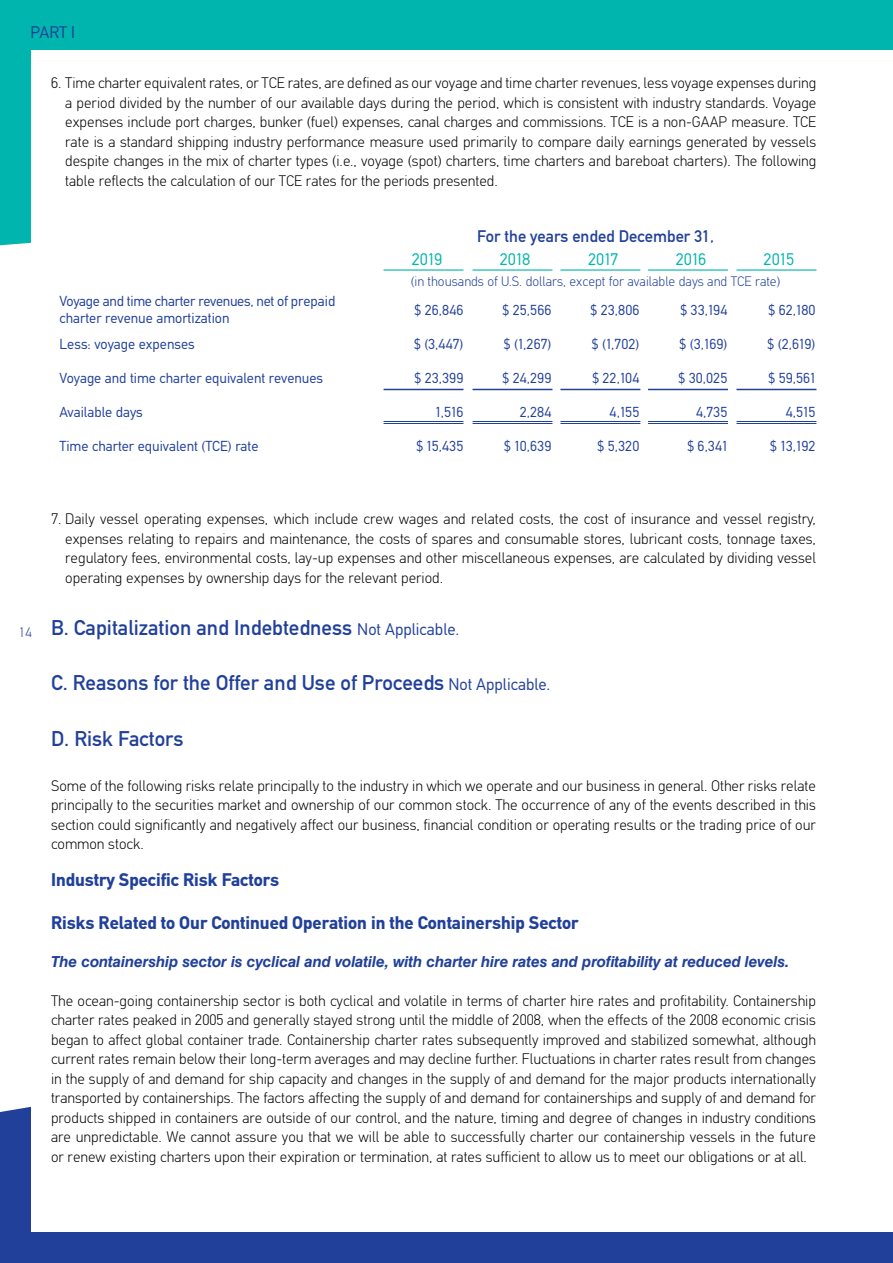
<style>
.page{position:relative;width:893px;height:1263px;background:#fff}
.page>*{position:absolute;margin:0;border:0;box-sizing:border-box;transform-origin:0 0}
.t1{font:21px "CF Din";color:#21409a}
.t2{font:700 18px "CF Din";color:#21409a}
.t3{font:16.5px "CF Din";color:#21409a}
.t4{font:16.5px "CF Din";color:#00b5ad}
.t5{font:16.5px "CF Din";color:#21409a}
.t6{font:300 15px/19.5px "CF Din";color:#000;text-align:justify}
.t7{font:italic 15px "UB Helvetica Bold";letter-spacing:-.01em;color:#21409a}
.t8{font:14.25px/17.1px "CF Din";color:#21409a}
.t9{font:300 13.5px "CF Din";color:#21409a}
.s1{font-size:16.5px}
</style>
<div class="page">
<div style="left:0;top:0;width:893px;height:102px;background:#00b5ad"></div>
<div style="left:0;top:102px;width:31px;height:144px;background:#00b5ad"></div>
<div style="left:0;top:1106px;width:893px;height:157px;background:#21409a"></div>
<div style="left:32px;top:50px;width:861px;height:1181px;background:#fff"></div>
<hr style="left:384px;top:269px;width:79px;height:2px;background:#00b5ad">
<hr style="left:384px;top:389px;width:79px;height:1px;background:#21409a">
<hr style="left:384px;top:421px;width:79px;height:1px;background:#21409a">
<hr style="left:384px;top:423px;width:79px;height:1px;background:#21409a">
<hr style="left:472px;top:269px;width:80px;height:2px;background:#00b5ad">
<hr style="left:472px;top:389px;width:80px;height:1px;background:#21409a">
<hr style="left:472px;top:421px;width:80px;height:1px;background:#21409a">
<hr style="left:472px;top:423px;width:80px;height:1px;background:#21409a">
<hr style="left:560px;top:269px;width:80px;height:2px;background:#00b5ad">
<hr style="left:560px;top:389px;width:80px;height:1px;background:#21409a">
<hr style="left:560px;top:421px;width:80px;height:1px;background:#21409a">
<hr style="left:560px;top:423px;width:80px;height:1px;background:#21409a">
<hr style="left:648px;top:269px;width:80px;height:2px;background:#00b5ad">
<hr style="left:648px;top:389px;width:80px;height:1px;background:#21409a">
<hr style="left:648px;top:421px;width:80px;height:1px;background:#21409a">
<hr style="left:648px;top:423px;width:80px;height:1px;background:#21409a">
<hr style="left:736px;top:269px;width:80px;height:2px;background:#00b5ad">
<hr style="left:736px;top:389px;width:80px;height:1px;background:#21409a">
<hr style="left:736px;top:421px;width:80px;height:1px;background:#21409a">
<hr style="left:736px;top:423px;width:80px;height:1px;background:#21409a">
<p class="t5" style="left:31px;top:23px;width:46px">PART I</p>
<p class="t6" style="left:65px;top:73px;width:753px;text-indent:-14px">6. Time charter equivalent rates, or TCE rates, are defined as our voyage and time charter revenues, less voyage expenses during a period divided by the number of our available days during the period, which is consistent with industry standards. Voyage expenses include port charges, bunker (fuel) expenses, canal charges and commissions. TCE is a non-GAAP measure. TCE rate is a standard shipping industry performance measure used primarily to compare daily earnings generated by vessels despite changes in the mix of charter types (i.e., voyage (spot) charters, time charters and bareboat charters). The following table reflects the calculation of our TCE rates for the periods presented.</p>
<p class="t3" style="left:477px;top:228px;width:238px">For the years ended December 31,</p>
<p class="t4" style="left:412px;top:250px;width:32px">2019</p>
<p class="t4" style="left:500px;top:250px;width:32px">2018</p>
<p class="t4" style="left:588px;top:250px;width:32px">2017</p>
<p class="t4" style="left:676px;top:250px;width:32px">2016</p>
<p class="t4" style="left:764px;top:250px;width:32px">2015</p>
<p class="t9" style="left:411px;top:274px;width:371px">(in thousands of U.S. dollars, except for available days and TCE rate)</p>
<p class="t8" style="left:60px;top:293px;width:277px">Voyage and time charter revenues, net of prepaid charter revenue amortization</p>
<p class="t8" style="left:415px;top:301px;width:50px">$ 26,846</p>
<p class="t8" style="left:503px;top:301px;width:50px">$ 25,566</p>
<p class="t8" style="left:591px;top:301px;width:50px">$ 23,806</p>
<p class="t8" style="left:680px;top:301px;width:49px">$ 33,194</p>
<p class="t8" style="left:768px;top:301px;width:49px">$ 62,180</p>
<p class="t8" style="left:60px;top:335px;width:137px">Less: voyage expenses</p>
<p class="t8" style="left:414px;top:335px;width:51px">$ (3,447)</p>
<p class="t8" style="left:504px;top:335px;width:49px">$ (1,267)</p>
<p class="t8" style="left:592px;top:335px;width:49px">$ (1,702)</p>
<p class="t8" style="left:679px;top:335px;width:49px">$ (3,169)</p>
<p class="t8" style="left:768px;top:335px;width:49px">$ (2,619)</p>
<p class="t8" style="left:59px;top:369px;width:265px">Voyage and time charter equivalent revenues</p>
<p class="t8" style="left:415px;top:369px;width:50px">$ 23,399</p>
<p class="t8" style="left:503px;top:369px;width:50px">$ 24,299</p>
<p class="t8" style="left:592px;top:369px;width:49px">$ 22,104</p>
<p class="t8" style="left:678px;top:369px;width:50px">$ 30,025</p>
<p class="t8" style="left:768px;top:369px;width:49px">$ 59,561</p>
<p class="t8" style="left:59px;top:403px;width:85px">Available days</p>
<p class="t8" style="left:435px;top:403px;width:29px">1,516</p>
<p class="t8" style="left:520px;top:403px;width:33px">2,284</p>
<p class="t8" style="left:610px;top:403px;width:31px">4,155</p>
<p class="t8" style="left:696px;top:403px;width:33px">4,735</p>
<p class="t8" style="left:786px;top:403px;width:31px">4,515</p>
<p class="t8" style="left:59px;top:437px;width:201px">Time charter equivalent (TCE) rate</p>
<p class="t8" style="left:416px;top:437px;width:49px">$ 15,435</p>
<p class="t8" style="left:504px;top:437px;width:49px">$ 10,639</p>
<p class="t8" style="left:598px;top:437px;width:43px">$ 5,320</p>
<p class="t8" style="left:687px;top:437px;width:42px">$ 6,341</p>
<p class="t8" style="left:770px;top:437px;width:47px">$ 13,192</p>
<p class="t9" style="left:19px;top:624px;width:14px">14</p>
<p class="t6" style="left:65px;top:509px;width:752px;text-indent:-14px">7. Daily vessel operating expenses, which include crew wages and related costs, the cost of insurance and vessel registry, expenses relating to repairs and maintenance, the costs of spares and consumable stores, lubricant costs, tonnage taxes, regulatory fees, environmental costs, lay-up expenses and other miscellaneous expenses, are calculated by dividing vessel operating expenses by ownership days for the relevant period.</p>
<h1 class="t1" style="left:51px;top:616px;width:410px">B. Capitalization and Indebtedness <span class="s1">Not Applicable.</span></h1>
<h1 class="t1" style="left:51px;top:671px;width:501px">C. Reasons for the Offer and Use of Proceeds <span class="s1">Not Applicable.</span></h1>
<h1 class="t1" style="left:51px;top:727px;width:134px">D. Risk Factors</h1>
<p class="t6" style="left:51px;top:776px;width:766px">Some of the following risks relate principally to the industry in which we operate and our business in general. Other risks relate principally to the securities market and ownership of our common stock. The occurrence of any of the events described in this section could significantly and negatively affect our business, financial condition or operating results or the trading price of our common stock.</p>
<p class="t2" style="left:51px;top:870px;width:230px">Industry Specific Risk Factors</p>
<p class="t2" style="left:51px;top:912px;width:529px">Risks Related to Our Continued Operation in the Containership Sector</p>
<p class="t7" style="left:51px;top:952px;width:740px">The containership sector is cyclical and volatile, with charter hire rates and profitability at reduced levels.</p>
<p class="t6" style="left:51px;top:991px;width:766px">The ocean-going containership sector is both cyclical and volatile in terms of charter hire rates and profitability. Containership charter rates peaked in 2005 and generally stayed strong until the middle of 2008, when the effects of the 2008 economic crisis began to affect global container trade. Containership charter rates subsequently improved and stabilized somewhat, although current rates remain below their long-term averages and may decline further. Fluctuations in charter rates result from changes in the supply of and demand for ship capacity and changes in the supply of and demand for the major products internationally transported by containerships. The factors affecting the supply of and demand for containerships and supply of and demand for products shipped in containers are outside of our control, and the nature, timing and degree of changes in industry conditions are unpredictable. We cannot assure you that we will be able to successfully charter our containership vessels in the future or renew existing charters upon their expiration or termination, at rates sufficient to allow us to meet our obligations or at all.</p>
</div>
